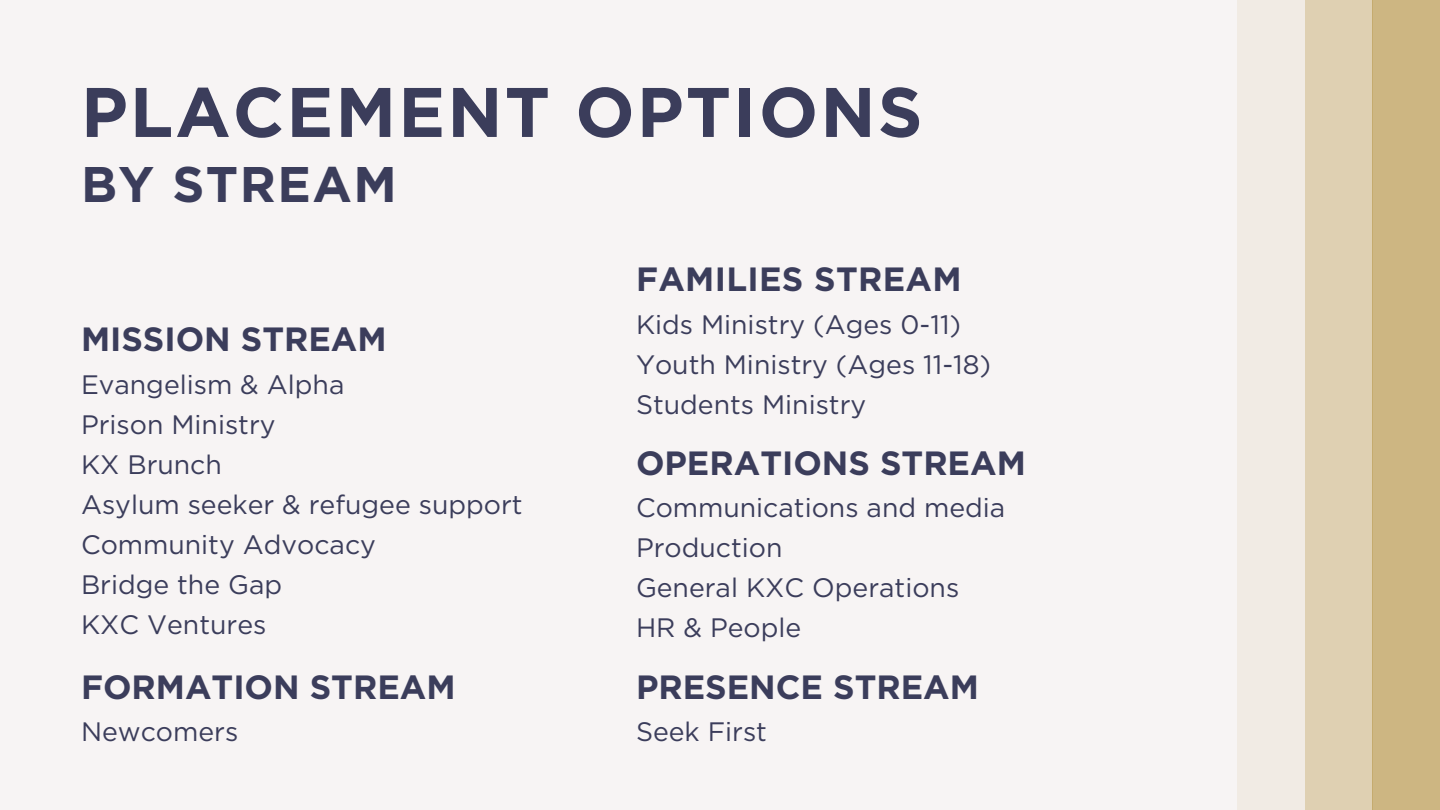
<style>
.page{position:relative;width:1440px;height:810px;background:#f7f4f4}
.page>*{position:absolute;margin:0;border:0;box-sizing:border-box;transform-origin:0 0}
.t1{font:700 70px "Gotham";letter-spacing:.03em;color:#3b3d5b}
.t2{font:700 50px "Gotham";letter-spacing:.03em;color:#3b3d5b}
.t3{font:700 33.6px "Gotham";color:#3b3d5b}
.t4{font:26.6px/40px "Gotham";color:#3b3d5b}
</style>
<div class="page">
<div style="left:1372px;top:0;width:68px;height:810px;background:#cdb682"></div>
<div style="left:1305px;top:0;width:68px;height:810px;background:#dfd0b2"></div>
<div style="left:1238px;top:0;width:67px;height:810px;background:#f1ebe4"></div>
<h1 class="t1" style="left:81px;top:70px;width:843px">PLACEMENT OPTIONS</h1>
<h2 class="t2" style="left:81px;top:154px;width:317px">BY STREAM</h2>
<p class="t3" style="left:81px;top:319px;width:307px">MISSION STREAM</p>
<p class="t4" style="left:81px;top:364px;width:443px">Evangelism &amp; Alpha<br>Prison Ministry<br>KX Brunch<br>Asylum seeker &amp; refugee support<br>Community Advocacy<br>Bridge the Gap<br>KXC Ventures</p>
<p class="t3" style="left:81px;top:666px;width:376px">FORMATION STREAM</p>
<p class="t4" style="left:81px;top:712px;width:159px">Newcomers</p>
<p class="t3" style="left:636px;top:259px;width:327px">FAMILIES STREAM</p>
<p class="t4" style="left:636px;top:304px;width:357px">Kids Ministry (Ages 0-11)<br>Youth Ministry (Ages 11-18)<br>Students Ministry</p>
<p class="t3" style="left:636px;top:443px;width:391px">OPERATIONS STREAM</p>
<p class="t4" style="left:636px;top:488px;width:371px">Communications and media<br>Production<br>General KXC Operations<br>HR &amp; People</p>
<p class="t3" style="left:636px;top:666px;width:344px">PRESENCE STREAM</p>
<p class="t4" style="left:636px;top:712px;width:133px">Seek First</p>
</div>
